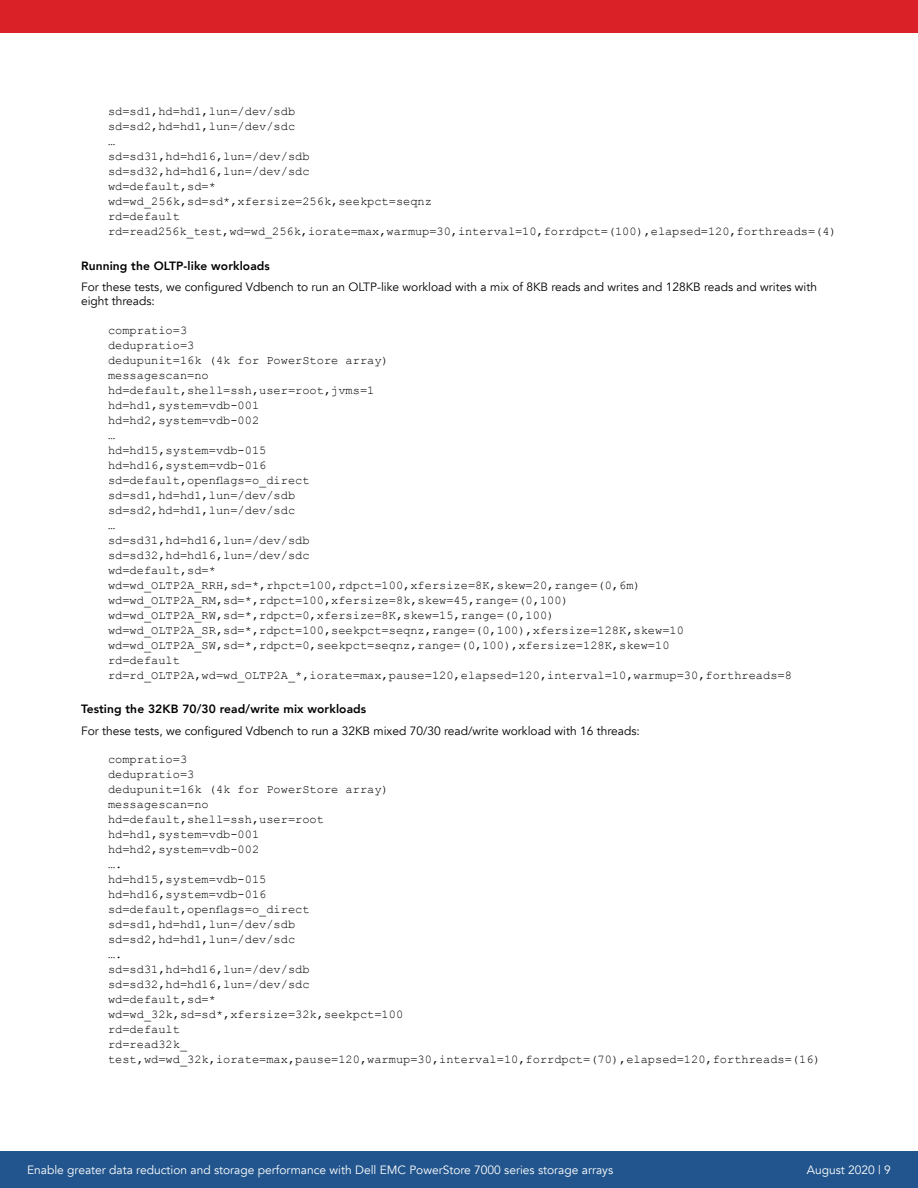
<style>
.page{position:relative;width:918px;height:1188px;background:#fff}
.page>*{position:absolute;margin:0;border:0;box-sizing:border-box;transform-origin:0 0}
.t1{font:12px/15px "Courier New";color:#000}
.t2{font:12px/14.4px "Avenir";color:#000}
.t3{font:12px "Avenir";color:#fff}
.t4{font:800 12px "Avenir";letter-spacing:.01em;color:#000}
</style>
<div class="page">
<div style="left:0;top:1151px;width:918px;height:37px;background:#22558d"></div>
<div style="left:0;top:0;width:918px;height:32px;background:#da2128"></div>
<p class="t1" style="left:108px;top:104px;width:730px">sd=sd1,hd=hd1,lun=/dev/sdb<br>sd=sd2,hd=hd1,lun=/dev/sdc<br>…<br>sd=sd31,hd=hd16,lun=/dev/sdb<br>sd=sd32,hd=hd16,lun=/dev/sdc<br>wd=default,sd=*<br>wd=wd_256k,sd=sd*,xfersize=256k,seekpct=seqnz<br>rd=default rd=read256k_test,wd=wd_256k,iorate=max,warmup=30,interval=10,forrdpct=(100),elapsed=120,forthreads=(4)</p>
<p class="t4" style="left:81px;top:256px;width:190px">Running the OLTP-like workloads</p>
<p class="t2" style="left:81px;top:280px;width:738px">For these tests, we configured Vdbench to run an OLTP-like workload with a mix of 8KB reads and writes and 128KB reads and writes with eight threads:</p>
<p class="t1" style="left:108px;top:322px;width:685px">compratio=3<br>dedupratio=3<br>dedupunit=16k (4k for PowerStore array)<br>messagescan=no<br>hd=default,shell=ssh,user=root,jvms=1<br>hd=hd1,system=vdb-001<br>hd=hd2,system=vdb-002<br>…<br>hd=hd15,system=vdb-015<br>hd=hd16,system=vdb-016<br>sd=default,openflags=o_direct<br>sd=sd1,hd=hd1,lun=/dev/sdb<br>sd=sd2,hd=hd1,lun=/dev/sdc<br>…<br>sd=sd31,hd=hd16,lun=/dev/sdb<br>sd=sd32,hd=hd16,lun=/dev/sdc<br>wd=default,sd=*<br>wd=wd_OLTP2A_RRH,sd=*,rhpct=100,rdpct=100,xfersize=8K,skew=20,range=(0,6m) wd=wd_OLTP2A_RM,sd=*,rdpct=100,xfersize=8k,skew=45,range=(0,100) wd=wd_OLTP2A_RW,sd=*,rdpct=0,xfersize=8K,skew=15,range=(0,100) wd=wd_OLTP2A_SR,sd=*,rdpct=100,seekpct=seqnz,range=(0,100),xfersize=128K,skew=10 wd=wd_OLTP2A_SW,sd=*,rdpct=0,seekpct=seqnz,range=(0,100),xfersize=128K,skew=10<br>rd=default rd=rd_OLTP2A,wd=wd_OLTP2A_*,iorate=max,pause=120,elapsed=120,interval=10,warmup=30,forthreads=8</p>
<p class="t4" style="left:81px;top:700px;width:287px">Testing the 32KB 70/30 read/write mix workloads</p>
<p class="t2" style="left:81px;top:723px;width:560px">For these tests, we configured Vdbench to run a 32KB mixed 70/30 read/write workload with 16 threads:</p>
<p class="t1" style="left:108px;top:751px;width:714px">compratio=3<br>dedupratio=3<br>dedupunit=16k (4k for PowerStore array)<br>messagescan=no<br>hd=default,shell=ssh,user=root<br>hd=hd1,system=vdb-001<br>hd=hd2,system=vdb-002<br>….<br>hd=hd15,system=vdb-015<br>hd=hd16,system=vdb-016<br>sd=default,openflags=o_direct<br>sd=sd1,hd=hd1,lun=/dev/sdb<br>sd=sd2,hd=hd1,lun=/dev/sdc<br>….<br>sd=sd31,hd=hd16,lun=/dev/sdb<br>sd=sd32,hd=hd16,lun=/dev/sdc<br>wd=default,sd=*<br>wd=wd_32k,sd=sd*,xfersize=32k,seekpct=100<br>rd=default<br>rd=read32k_ test,wd=wd_32k,iorate=max,pause=120,warmup=30,interval=10,forrdpct=(70),elapsed=120,forthreads=(16)</p>
<p class="t3" style="left:27px;top:1163px;width:588px">Enable greater data reduction and storage performance with Dell EMC PowerStore 7000 series storage arrays</p>
<p class="t3" style="left:807px;top:1163px;width:86px">August 2020 | 9</p>
</div>
